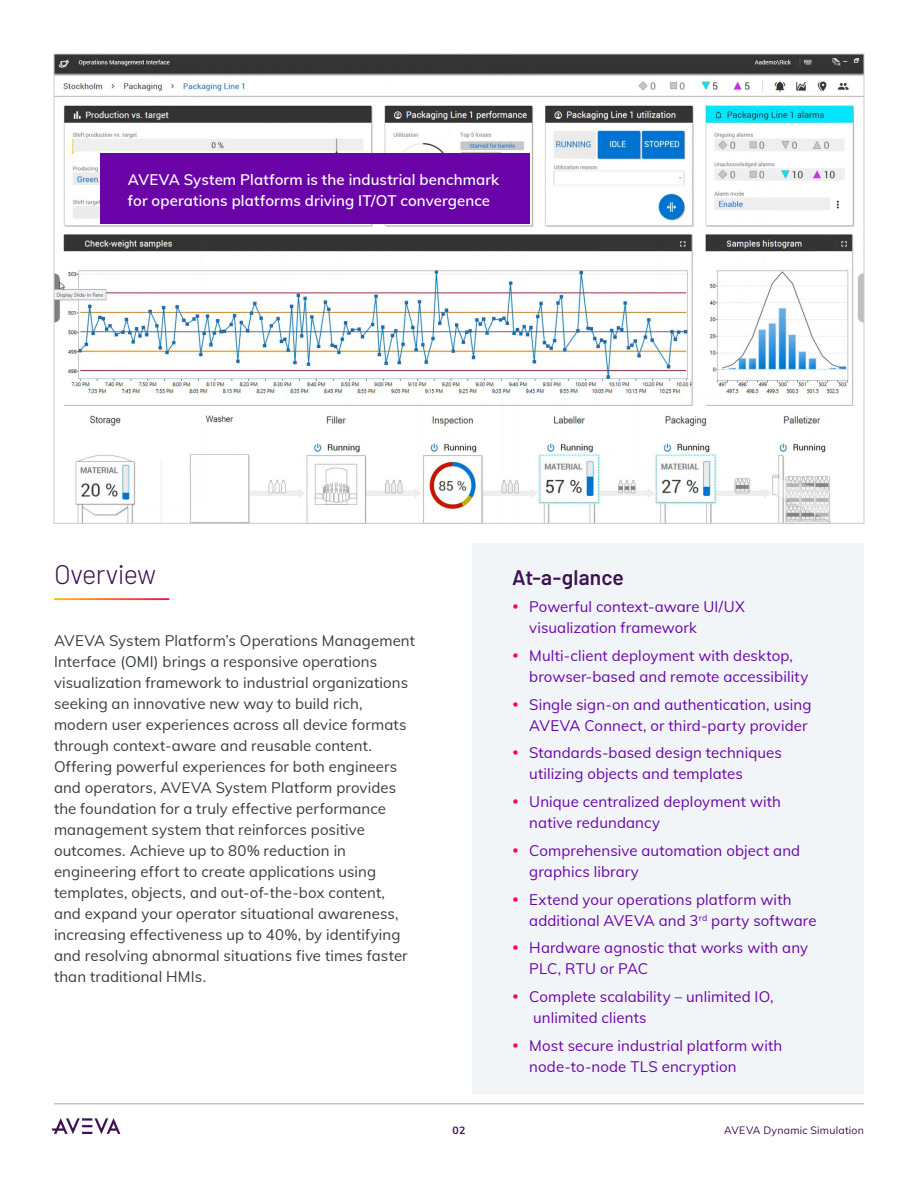
<style>
.page{position:relative;width:918px;height:1188px;background:#fff}
.page>*{position:absolute;margin:0;border:0;box-sizing:border-box;transform-origin:0 0}
.H3_Internal_Pages{font:300 27px "Barlow";letter-spacing:-.025em;color:#3d1152}
.S1_Subheadlines{font:600 21px "Barlow";letter-spacing:.01em;color:#3d1152}
.Body_Copy{font:15px/21px "Muli";letter-spacing:.005em;color:#363d42}
.t1{font:15px/21px "Muli";letter-spacing:.005em;color:#6b04a8}
.Body_Copy-2{font:600 15px/21px "Muli";letter-spacing:.005em;color:#fff}
.t2{font:10.5px "Muli";letter-spacing:.02em;color:#3d1152}
.t3{font:700 10.5px "Muli";color:#3d1152}
</style>
<div class="page">
<hr style="left:54px;top:1104px;width:810px;height:1px;background:#a3a7a9">
<svg style="left:52px;top:1118px;width:68px;height:16px"></svg>
<img style="left:56px;top:56px;width:806px;height:466px">
<div style="left:100px;top:153px;width:430px;height:70px;background:#6b04a8"></div>
<div style="left:472px;top:543px;width:392px;height:551px;background:#f2f5f7"></div>
<p class="Body_Copy-2" style="left:128px;top:168px;width:373px">AVEVA System Platform is the industrial benchmark for operations platforms driving IT/OT convergence</p>
<p class="H3_Internal_Pages" style="left:54px;top:555px;width:104px">Overview</p>
<p class="Body_Copy" style="left:54px;top:629px;width:363px">AVEVA System Platform’s Operations Management Interface (OMI) brings a responsive operations visualization framework to industrial organizations seeking an innovative new way to build rich, modern user experiences across all device formats through context-aware and reusable content.<br>Offering powerful experiences for both engineers and operators, AVEVA System Platform provides the foundation for a truly effective performance management system that reinforces positive outcomes. Achieve up to 80% reduction in engineering effort to create applications using templates, objects, and out-of-the-box content, and expand your operator situational awareness, increasing effectiveness up to 40%, by identifying and resolving abnormal situations five times faster than traditional HMIs.</p>
<p class="S1_Subheadlines" style="left:512px;top:562px;width:113px">At-a-glance</p>
<p class="t1" style="left:529px;top:596px;width:217px">Powerful context-aware UI/UX visualization framework</p>
<p class="t1" style="left:529px;top:644px;width:281px">Multi-client deployment with desktop, browser-based and remote accessibility</p>
<p class="t1" style="left:529px;top:693px;width:284px">Single sign-on and authentication, using<br>AVEVA Connect, or third-party provider</p>
<p class="t1" style="left:529px;top:742px;width:254px">Standards-based design techniques utilizing objects and templates</p>
<p class="t1" style="left:529px;top:791px;width:253px">Unique centralized deployment with native redundancy</p>
<p class="t1" style="left:529px;top:839px;width:272px">Comprehensive automation object and graphics library</p>
<p class="t1" style="left:529px;top:888px;width:289px">Extend your operations platform with additional AVEVA and 3<sup>rd</sup> party software</p>
<p class="t1" style="left:529px;top:937px;width:280px">Hardware agnostic that works with any<br>PLC, RTU or PAC</p>
<p class="t1" style="left:529px;top:986px;width:246px">Complete scalability – unlimited IO, unlimited clients</p>
<p class="t1" style="left:529px;top:1034px;width:255px">Most secure industrial platform with node-to-node TLS encryption</p>
<p class="t3" style="left:453px;top:1123px;width:14px">02</p>
<p class="t2" style="left:724px;top:1122px;width:141px">AVEVA Dynamic Simulation</p>
</div>
